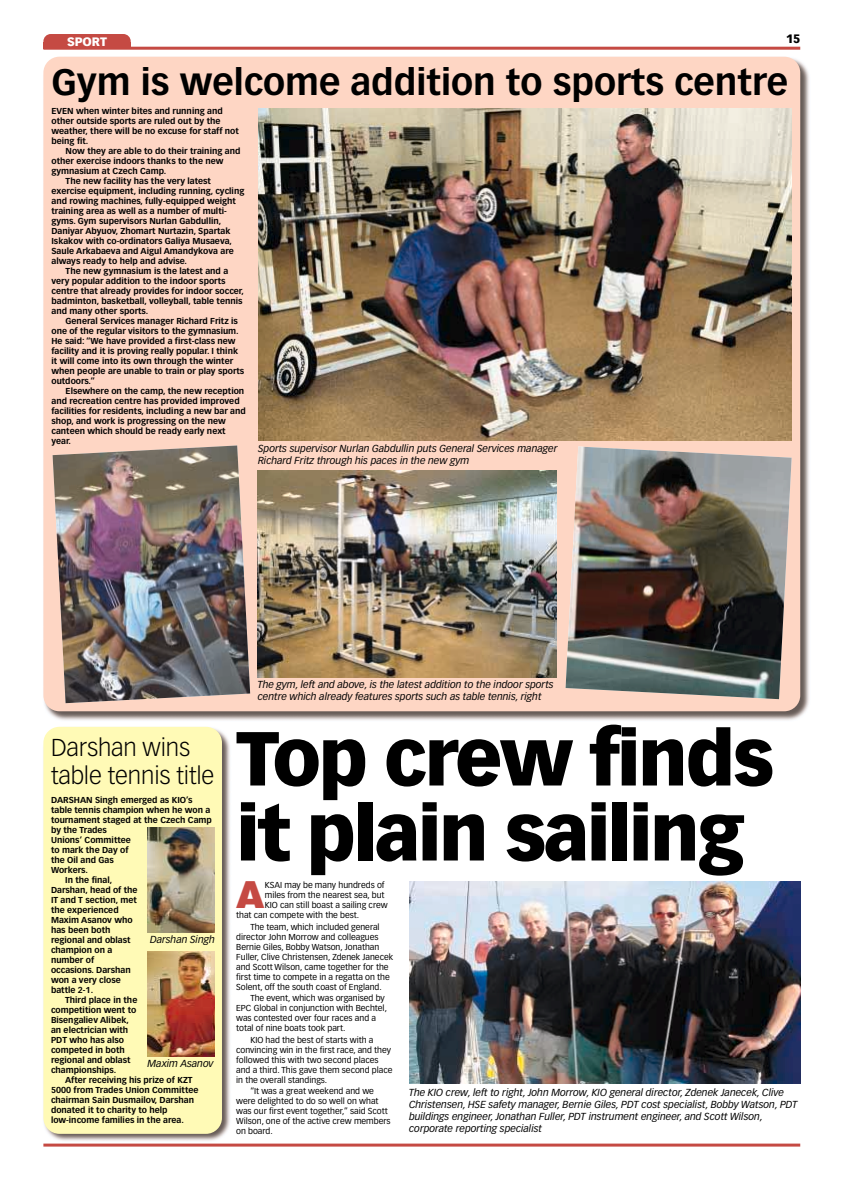
<style>
.page{position:relative;width:841px;height:1190px;background:#fff}
.page>*{position:absolute;margin:0;border:0;box-sizing:border-box;transform-origin:0 0}
.t1{font:900 75px/75px "Vectora LH";letter-spacing:-.035em;color:#000}
.t2{font:900 37.3px "Helvetica";color:#c54a43}
.t3{font:700 36px "Vectora LH";color:#000}
.t4{font:300 24px/28.8px "Vectora LH";letter-spacing:-.005em;color:#000}
.t5{font:900 12px "Vectora LH";color:#fff}
.t6{font:900 12px "Vectora LH";color:#000}
.t7{font:italic 10px/12px "Vectora LH";color:#000}
.t8{font:700 8.5px/10px "Vectora LH";color:#000}
.t9{font:8.5px/10px "Vectora LH";color:#000}
</style>
<div class="page">
<hr style="left:43px;top:47px;width:757px;height:3px;background:#c54a43">
<div style="left:43px;top:42px;width:88px;height:7px;background:#c54a43"></div>
<div style="left:43px;top:34px;width:88px;height:15px;background:#c54a43;border-radius:7px"></div>
<img style="left:409px;top:882px;width:391px;height:202px">
<img style="left:44px;top:57px;width:765px;height:663px">
<div style="left:43px;top:57px;width:757px;height:654px;background:#fed6c4;border-radius:16px"></div>
<img style="left:43px;top:727px;width:188px;height:417px">
<div style="left:43px;top:727px;width:179px;height:407px;background:#fffab6;border-radius:16px"></div>
<hr style="left:43px;top:1144px;width:757px;height:3px;background:#c54a43">
<img style="left:258px;top:108px;width:534px;height:333px">
<img style="left:53px;top:445px;width:197px;height:258px">
<img style="left:566px;top:447px;width:226px;height:252px">
<img style="left:258px;top:471px;width:299px;height:206px">
<img style="left:148px;top:828px;width:67px;height:105px">
<img style="left:148px;top:952px;width:67px;height:105px">
<h3 class="t5" style="left:67px;top:37px;width:41px">SPORT</h3>
<h3 class="t6" style="left:786px;top:33px;width:16px">15</h3>
<h3 class="t3" style="left:51px;top:67px;width:738px">Gym is welcome addition to sports centre</h3>
<p class="t8" style="left:51px;top:107px;width:189px">EVEN when winter bites and running and other outside sports are ruled out by the weather, there will be no excuse for staff not being fit.</p>
<p class="t8" style="left:66px;top:147px;width:176px">Now they are able to do their training and</p>
<p class="t8" style="left:51px;top:157px;width:174px">other exercise indoors thanks to the new</p>
<p class="t8" style="left:51px;top:167px;width:116px">gymnasium at Czech Camp.</p>
<p class="t8" style="left:66px;top:177px;width:147px">The new facility has the very latest</p>
<p class="t8" style="left:51px;top:187px;width:194px">exercise equipment, including running, cycling</p>
<p class="t8" style="left:51px;top:197px;width:186px">and rowing machines, fully-equipped weight</p>
<p class="t8" style="left:51px;top:207px;width:177px">training area as well as a number of multi-</p>
<p class="t8" style="left:51px;top:217px;width:171px">gyms. Gym supervisors Nurlan Gabdullin,</p>
<p class="t8" style="left:51px;top:227px;width:181px">Daniyar Abyuov, Zhomart Nurtazin, Spartak</p>
<p class="t8" style="left:51px;top:237px;width:182px">Iskakov with co-ordinators Galiya Musaeva,</p>
<p class="t8" style="left:51px;top:247px;width:184px">Saule Arkabaeva and Aigul Amandykova are</p>
<p class="t8" style="left:51px;top:257px;width:137px">always ready to help and advise.</p>
<p class="t8" style="left:66px;top:267px;width:164px">The new gymnasium is the latest and a</p>
<p class="t8" style="left:51px;top:277px;width:176px">very popular addition to the indoor sports</p>
<p class="t8" style="left:51px;top:287px;width:194px">centre that already provides for indoor soccer,</p>
<p class="t8" style="left:51px;top:297px;width:193px">badminton, basketball, volleyball, table tennis</p>
<p class="t8" style="left:51px;top:307px;width:98px">and many other sports.</p>
<p class="t8" style="left:66px;top:317px;width:174px">General Services manager Richard Fritz is</p>
<p class="t8" style="left:51px;top:327px;width:189px">one of the regular visitors to the gymnasium.</p>
<p class="t8" style="left:51px;top:337px;width:186px">He said: “We have provided a first-class new</p>
<p class="t8" style="left:51px;top:347px;width:188px">facility and it is proving really popular. I think</p>
<p class="t8" style="left:51px;top:357px;width:183px">it will come into its own through the winter</p>
<p class="t8" style="left:51px;top:367px;width:194px">when people are unable to train or play sports</p>
<p class="t8" style="left:51px;top:377px;width:45px">outdoors.”</p>
<p class="t8" style="left:66px;top:387px;width:180px">Elsewhere on the camp, the new reception</p>
<p class="t8" style="left:51px;top:397px;width:190px">and recreation centre has provided improved</p>
<p class="t8" style="left:51px;top:407px;width:196px">facilities for residents, including a new bar and</p>
<p class="t8" style="left:51px;top:417px;width:176px">shop, and work is progressing on the new</p>
<p class="t8" style="left:51px;top:427px;width:176px">canteen which should be ready early next</p>
<p class="t8" style="left:51px;top:437px;width:21px">year.</p>
<p class="t7" style="left:258px;top:443px;width:301px">Sports supervisor Nurlan Gabdullin puts General Services manager<br>Richard Fritz through his paces in the new gym</p>
<h3 class="t4" style="left:51px;top:734px;width:165px">Darshan wins table tennis title</h3>
<p class="t8" style="left:51px;top:796px;width:143px">DARSHAN Singh emerged as KIO’s</p>
<p class="t8" style="left:51px;top:806px;width:161px">table tennis champion when he won a</p>
<p class="t8" style="left:51px;top:816px;width:162px">tournament staged at the Czech Camp</p>
<p class="t8" style="left:51px;top:826px;width:58px">by the Trades</p>
<p class="t8" style="left:51px;top:836px;width:81px">Unions’ Committee</p>
<p class="t8" style="left:51px;top:846px;width:79px">to mark the Day of</p>
<p class="t8" style="left:51px;top:856px;width:64px">the Oil and Gas</p>
<p class="t8" style="left:51px;top:866px;width:38px">Workers.</p>
<p class="t8" style="left:65px;top:876px;width:49px">In the final,</p>
<p class="t8" style="left:51px;top:886px;width:88px">Darshan, head of the</p>
<p class="t8" style="left:51px;top:896px;width:87px">IT and T section, met</p>
<p class="t8" style="left:51px;top:906px;width:69px">the experienced</p>
<p class="t8" style="left:51px;top:916px;width:83px">Maxim Asanov who</p>
<p class="t8" style="left:51px;top:926px;width:61px">has been both</p>
<p class="t8" style="left:51px;top:936px;width:81px">regional and oblast</p>
<p class="t8" style="left:51px;top:946px;width:63px">champion on a</p>
<p class="t8" style="left:51px;top:956px;width:45px">number of</p>
<p class="t8" style="left:51px;top:966px;width:81px">occasions. Darshan</p>
<p class="t8" style="left:51px;top:976px;width:71px">won a very close</p>
<p class="t8" style="left:51px;top:986px;width:44px">battle 2-1.</p>
<p class="t8" style="left:65px;top:996px;width:74px">Third place in the</p>
<p class="t8" style="left:51px;top:1006px;width:87px">competition went to</p>
<p class="t8" style="left:51px;top:1016px;width:79px">Bisengaliev Alibek,</p>
<p class="t8" style="left:51px;top:1026px;width:79px">an electrician with</p>
<p class="t8" style="left:51px;top:1036px;width:74px">PDT who has also</p>
<p class="t8" style="left:51px;top:1046px;width:75px">competed in both</p>
<p class="t8" style="left:51px;top:1056px;width:81px">regional and oblast</p>
<p class="t8" style="left:51px;top:1066px;width:67px">championships.</p>
<p class="t8" style="left:65px;top:1076px;width:129px">After receiving his prize of KZT</p>
<p class="t8" style="left:51px;top:1086px;width:149px">5000 from Trades Union Committee</p>
<p class="t8" style="left:51px;top:1096px;width:145px">chairman Sain Dusmailov, Darshan</p>
<p class="t8" style="left:51px;top:1106px;width:118px">donated it to charity to help</p>
<p class="t8" style="left:51px;top:1116px;width:134px">low-income families in the area.</p>
<p class="t7" style="left:150px;top:934px;width:66px">Darshan Singh</p>
<p class="t7" style="left:148px;top:1058px;width:68px">Maxim Asanov</p>
<p class="t7" style="left:258px;top:679px;width:297px">The gym, left and above, is the latest addition to the indoor sports centre which already features sports such as table tennis, right</p>
<h1 class="t1" style="left:236px;top:726px;width:540px">Top crew finds it plain sailing</h1>
<h2 class="t2" style="left:236px;top:882px;width:31px">A</h2>
<p class="t9" style="left:265px;top:881px;width:121px">KSAI may be many hundreds of</p>
<p class="t9" style="left:265px;top:891px;width:121px">miles from the nearest sea, but</p>
<p class="t9" style="left:265px;top:901px;width:125px">KIO can still boast a sailing crew</p>
<p class="t9" style="left:236px;top:911px;width:125px">that can compete with the best.</p>
<p class="t9" style="left:236px;top:922px;width:159px;text-indent:14px">The team, which included general director John Morrow and colleagues Bernie Giles, Bobby Watson, Jonathan Fuller, Clive Christensen, Zdenek Janecek and Scott Wilson, came together for the first time to compete in a regatta on the Solent, off the south coast of England.</p>
<p class="t9" style="left:236px;top:994px;width:152px;text-indent:14px">The event, which was organised by EPC Global in conjunction with Bechtel, was contested over four races and a total of nine boats took part.</p>
<p class="t9" style="left:236px;top:1035px;width:158px;text-indent:14px">KIO had the best of starts with a convincing win in the first race, and they followed this with two second places and a third. This gave them second place in the overall standings.</p>
<p class="t9" style="left:236px;top:1087px;width:156px;text-indent:14px">“It was a great weekend and we were delighted to do so well on what was our first event together,” said Scott<br>Wilson, one of the active crew members on board.</p>
<p class="t7" style="left:409px;top:1087px;width:390px">The KIO crew, left to right, John Morrow, KIO general director, Zdenek Janecek, Clive Christensen, HSE safety manager, Bernie Giles, PDT cost specialist, Bobby Watson, PDT buildings engineer, Jonathan Fuller, PDT instrument engineer, and Scott Wilson, corporate reporting specialist</p>
</div>
